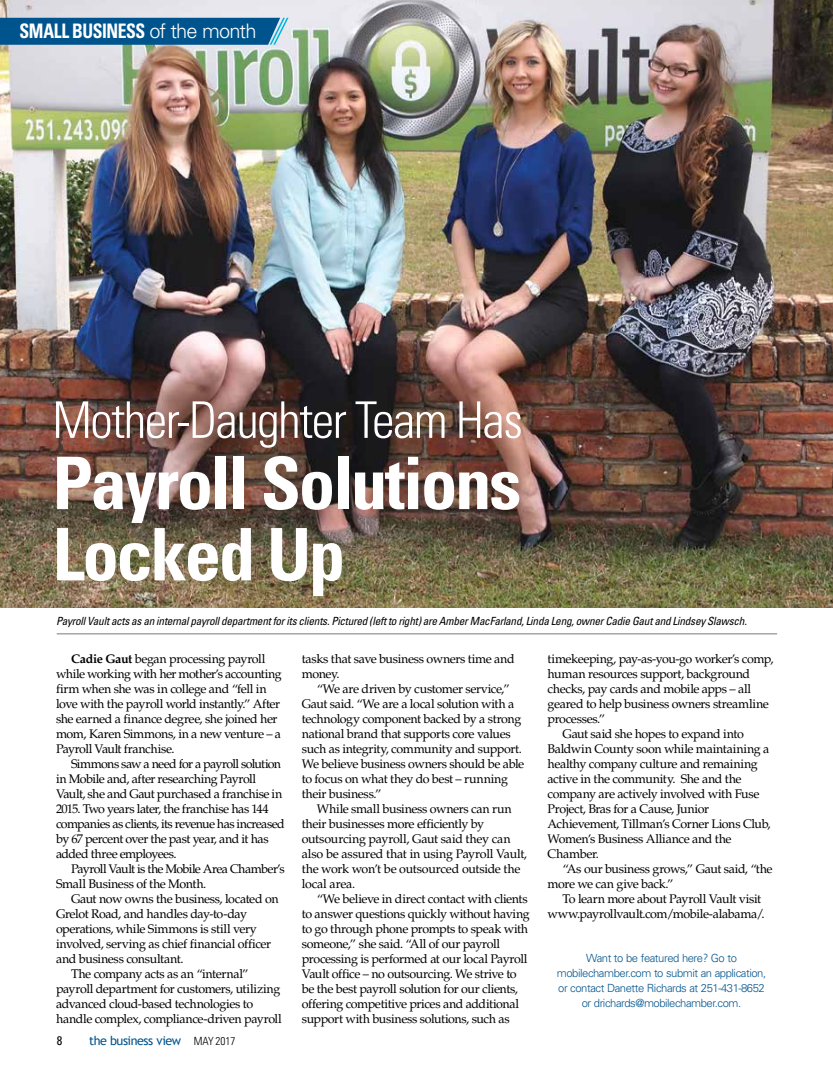
<style>
.page{position:relative;width:833px;height:1080px;background:#fff}
.page>*{position:absolute;margin:0;border:0;box-sizing:border-box;transform-origin:0 0}
.t1{font:700 condensed 72.5px/71.2px "Univers";letter-spacing:-.03em;color:#fff}
.t2{font:300 condensed 50.5px "Univers";letter-spacing:-.03em;color:#fff}
.t3{font:700 condensed 20px "Univers";letter-spacing:-.025em;color:#fff;scale:.88 1}
.t4{font:12.5px/15px "Palatino";letter-spacing:-.03em;color:#000}
.t5{font:12.5px "Trebuchet MS";letter-spacing:-.035em;color:#00548d}
.t6{font:condensed 12.5px "Univers";color:#000}
.t7{font:italic condensed 11.25px "Univers";letter-spacing:-.02em;color:#000}
.t8{font:300 11.25px/15px "Univers";letter-spacing:-.04em;color:#00548d;text-align:center}
.s1{font-weight:300;font-stretch:normal}
.s2{font-weight:700}
.s3{font-family:"Univers";font-weight:300;font-stretch:condensed;font-size:11.25px;color:#000}
</style>
<div class="page">
<img style="left:0;top:0;width:832px;height:608px">
<svg style="left:0;top:18px;width:288px;height:27px;background:#0a5b92"></svg>
<hr style="left:57px;top:633px;width:720px;height:1px;background:#939598">
<h3 class="t3" style="left:20px;top:19px;width:271px">SMALL BUSINESS <span class="s1">of the month</span></h3>
<h2 class="t2" style="left:52px;top:390px;width:472px">Mother-Daughter Team Has</h2>
<h1 class="t1" style="left:52px;top:447px;width:470px">Payroll Solutions<br>Locked Up</h1>
<p class="t7" style="left:56px;top:614px;width:692px">Payroll Vault acts as an internal payroll department for its clients. Pictured (left to right) are Amber MacFarland, Linda Leng, owner Cadie Gaut and Lindsey Slawsch.</p>
<p class="t4" style="left:56px;top:651px;width:227px;text-indent:15px"><span class="s2">Cadie Gaut</span> began processing payroll while working with her mother’s accounting firm when she was in college and “fell in love with the payroll world instantly.” After she earned a finance degree, she joined her mom, Karen Simmons, in a new venture – a Payroll Vault franchise.</p>
<p class="t4" style="left:56px;top:756px;width:230px;text-indent:15px">Simmons saw a need for a payroll solution in Mobile and, after researching Payroll Vault, she and Gaut purchased a franchise in 2015. Two years later, the franchise has 144 companies as clients, its revenue has increased by 67 percent over the past year, and it has added three employees.</p>
<p class="t4" style="left:56px;top:861px;width:230px;text-indent:15px">Payroll Vault is the Mobile Area Chamber’s<br>Small Business of the Month.</p>
<p class="t4" style="left:71px;top:891px;width:209px">Gaut now owns the business, located on</p>
<p class="t4" style="left:56px;top:906px;width:192px">Grelot Road, and handles day-to-day</p>
<p class="t4" style="left:56px;top:921px;width:202px">operations, while Simmons is still very</p>
<p class="t4" style="left:56px;top:936px;width:217px">involved, serving as chief financial officer</p>
<p class="t4" style="left:56px;top:951px;width:129px">and business consultant.</p>
<p class="t4" style="left:71px;top:966px;width:179px">The company acts as an “internal”</p>
<p class="t4" style="left:56px;top:981px;width:226px">payroll department for customers, utilizing</p>
<p class="t4" style="left:56px;top:996px;width:199px">advanced cloud-based technologies to</p>
<p class="t4" style="left:56px;top:1011px;width:227px">handle complex, compliance-driven payroll</p>
<p class="t6" style="left:57px;top:1033px;width:7px">8</p>
<p class="t5" style="left:89px;top:1033px;width:148px">the business view <span class="s3">MAY 2017</span></p>
<p class="t4" style="left:302px;top:651px;width:214px">tasks that save business owners time and money.</p>
<p class="t4" style="left:302px;top:681px;width:224px;text-indent:15px">“We are driven by customer service,” Gaut said. “We are a local solution with a technology component backed by a strong national brand that supports core values such as integrity, community and support.<br>We believe business owners should be able to focus on what they do best – running their business.”</p>
<p class="t4" style="left:302px;top:801px;width:227px;text-indent:15px">While small business owners can run their businesses more efficiently by outsourcing payroll, Gaut said they can also be assured that in using Payroll Vault, the work won’t be outsourced outside the local area.</p>
<p class="t4" style="left:302px;top:891px;width:229px;text-indent:15px">“We believe in direct contact with clients to answer questions quickly without having to go through phone prompts to speak with someone,” she said. “All of our payroll processing is performed at our local Payroll Vault office – no outsourcing. We strive to be the best payroll solution for our clients, offering competitive prices and additional support with business solutions, such as</p>
<p class="t4" style="left:547px;top:651px;width:227px">timekeeping, pay-as-you-go worker’s comp,</p>
<p class="t4" style="left:547px;top:666px;width:204px">human resources support, background</p>
<p class="t4" style="left:547px;top:681px;width:205px">checks, pay cards and mobile apps – all</p>
<p class="t4" style="left:547px;top:696px;width:223px">geared to help business owners streamline</p>
<p class="t4" style="left:547px;top:711px;width:59px">processes.”</p>
<p class="t4" style="left:562px;top:726px;width:183px">Gaut said she hopes to expand into</p>
<p class="t4" style="left:547px;top:741px;width:223px">Baldwin County soon while maintaining a</p>
<p class="t4" style="left:547px;top:756px;width:212px">healthy company culture and remaining</p>
<p class="t4" style="left:547px;top:771px;width:195px">active in the community. She and the</p>
<p class="t4" style="left:547px;top:786px;width:213px">company are actively involved with Fuse</p>
<p class="t4" style="left:547px;top:801px;width:163px">Project, Bras for a Cause, Junior</p>
<p class="t4" style="left:547px;top:816px;width:224px">Achievement, Tillman’s Corner Lions Club,</p>
<p class="t4" style="left:547px;top:831px;width:185px">Women’s Business Alliance and the</p>
<p class="t4" style="left:547px;top:846px;width:53px">Chamber.</p>
<p class="t4" style="left:562px;top:861px;width:211px">“As our business grows,” Gaut said, “the</p>
<p class="t4" style="left:547px;top:876px;width:127px">more we can give back.”</p>
<p class="t4" style="left:562px;top:891px;width:200px">To learn more about Payroll Vault visit</p>
<p class="t4" style="left:547px;top:906px;width:218px">www.payrollvault.com/mobile-alabama/.</p>
<p class="t8" style="left:557px;top:951px;width:211px">Want to be featured here? Go to mobilechamber.com to submit an application, or contact Danette Richards at 251-431-8652 or drichards@mobilechamber.com.</p>
</div>
